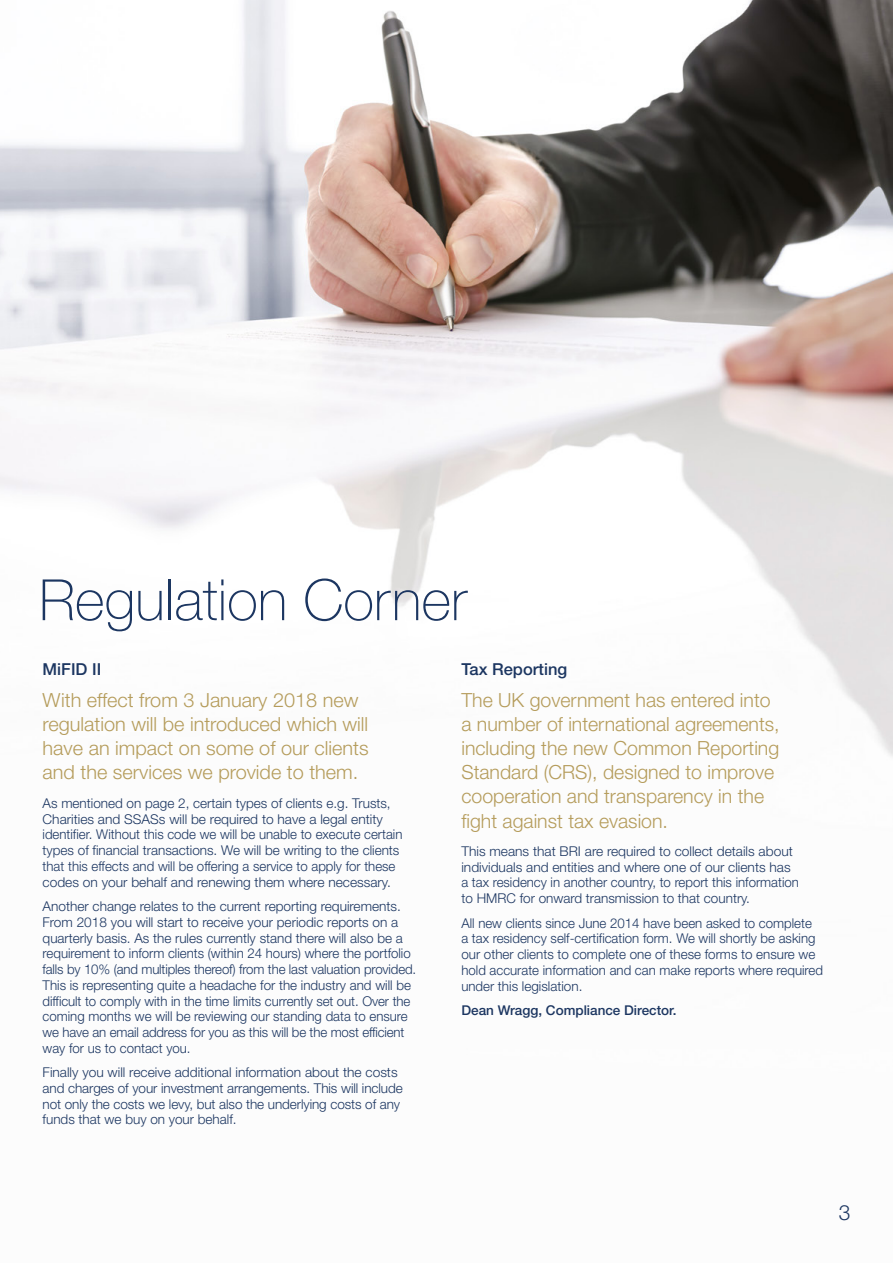
<style>
.page{position:relative;width:893px;height:1263px;background:#fff}
.page>*{position:absolute;margin:0;border:0;box-sizing:border-box;transform-origin:0 0}
.t1{font:100 57px "Helvetica Neue LT Std";color:#1c3661}
.t2{font:300 21px "Helvetica Neue LT Std";color:#1c3661}
.t3{font:300 19.5px/24px "Helvetica Neue LT Std";color:#b59c5b}
.t4{font:500 16.5px "Helvetica Neue LT Std";color:#1c3661}
.t5{font:300 13.5px/15.8px "Helvetica Neue LT Std";color:#1c3661}
.t6{font:500 13.5px "Helvetica Neue LT Std";color:#1c3661}
</style>
<div class="page">
<img style="left:0;top:0;width:893px;height:757px">
<h1 class="t1" style="left:39px;top:567px;width:429px">Regulation Corner</h1>
<p class="t4" style="left:43px;top:659px;width:60px">MiFID II</p>
<h3 class="t3" style="left:43px;top:688px;width:328px">With effect from 3 January 2018 new regulation will be introduced which will have an impact on some of our clients and the services we provide to them.</h3>
<p class="t5" style="left:43px;top:795px;width:361px">As mentioned on page 2, certain types of clients e.g. Trusts, Charities and SSASs will be required to have a legal entity identifier. Without this code we will be unable to execute certain types of financial transactions. We will be writing to the clients that this effects and will be offering a service to apply for these codes on your behalf and renewing them where necessary.</p>
<p class="t5" style="left:43px;top:898px;width:375px">Another change relates to the current reporting requirements.<br>From 2018 you will start to receive your periodic reports on a quarterly basis. As the rules currently stand there will also be a requirement to inform clients (within 24 hours) where the portfolio falls by 10% (and multiples thereof) from the last valuation provided.<br>This is representing quite a headache for the industry and will be difficult to comply with in the time limits currently set out. Over the coming months we will be reviewing our standing data to ensure we have an email address for you as this will be the most efficient way for us to contact you.</p>
<p class="t5" style="left:43px;top:1064px;width:362px">Finally you will receive additional information about the costs and charges of your investment arrangements. This will include not only the costs we levy, but also the underlying costs of any funds that we buy on your behalf.</p>
<p class="t4" style="left:461px;top:659px;width:107px">Tax Reporting</p>
<h3 class="t3" style="left:461px;top:688px;width:320px">The UK government has entered into a number of international agreements, including the new Common Reporting Standard (CRS), designed to improve cooperation and transparency in the fight against tax evasion.</h3>
<p class="t5" style="left:461px;top:843px;width:339px">This means that BRI are required to collect details about individuals and entities and where one of our clients has a tax residency in another country, to report this information to HMRC for onward transmission to that country.</p>
<p class="t5" style="left:461px;top:914px;width:363px">All new clients since June 2014 have been asked to complete<br>a tax residency self-certification form. We will shortly be asking our other clients to complete one of these forms to ensure we hold accurate information and can make reports where required under this legislation.</p>
<p class="t6" style="left:461px;top:1002px;width:217px">Dean Wragg, Compliance Director.</p>
<h2 class="t2" style="left:839px;top:1200px;width:13px">3</h2>
</div>
